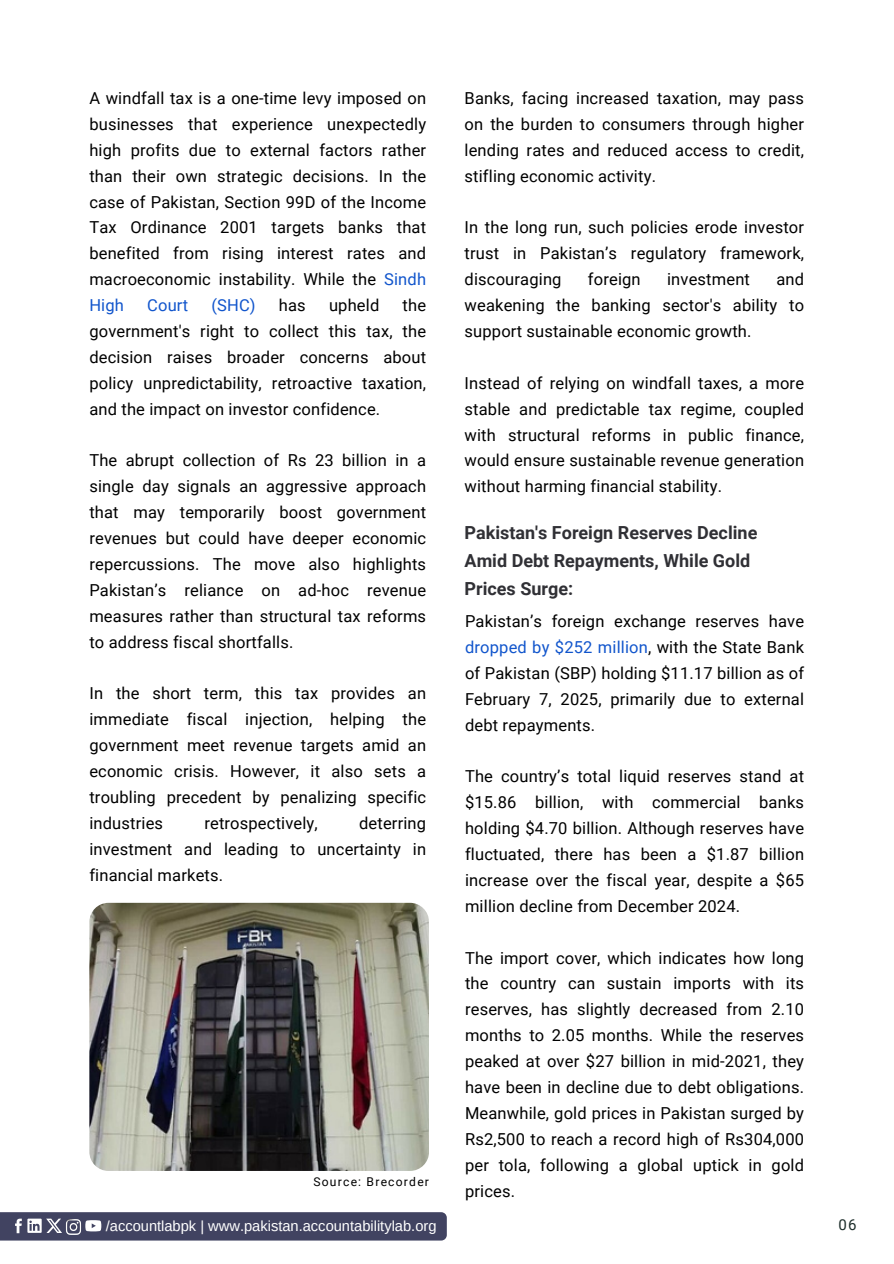
<style>
.page{position:relative;width:894px;height:1264px;background:#fff}
.page>*{position:absolute;margin:0;border:0;box-sizing:border-box;transform-origin:0 0}
.t1{font:700 18px/28.2px "Roboto";color:#303035}
.t2{font:16.5px/25.8px "Roboto";letter-spacing:.01em;color:#000;text-align:justify}
.t3{font:16.5px "Roboto";letter-spacing:.01em;color:#15c}
.t4{font:15px "Roboto";color:#1c2d2a}
.t5{font:14.7px "Arimo";color:#fff}
.t6{font:12.15px "Roboto";letter-spacing:.1em;color:#000}
.s1{color:#15c}
</style>
<div class="page">
<svg style="left:0;top:1212px;width:446px;height:28px;background:#494b68"></svg>
<img style="left:65px;top:1218px;width:16px;height:16px">
<img style="left:89px;top:902px;width:339px;height:268px;border-radius:19px">
<p class="t2" style="left:89px;top:85px;width:338px">A windfall tax is a one-time levy imposed on businesses that experience unexpectedly high profits due to external factors rather than their own strategic decisions. In the case of Pakistan, Section 99D of the Income Tax Ordinance 2001 targets banks that benefited from rising interest rates and macroeconomic instability. While the <span class="s1">Sindh High</span></p>
<p class="t3" style="left:147px;top:296px;width:42px">Court</p>
<p class="t3" style="left:211px;top:296px;width:46px">(SHC)</p>
<p class="t2" style="left:279px;top:292px;width:28px">has</p>
<p class="t2" style="left:329px;top:292px;width:52px">upheld</p>
<p class="t2" style="left:89px;top:292px;width:338px;text-indent:313px">the government's right to collect this tax, the decision raises broader concerns about policy unpredictability, retroactive taxation, and the impact on investor confidence.</p>
<p class="t2" style="left:89px;top:448px;width:338px">The abrupt collection of Rs 23 billion in a single day signals an aggressive approach that may temporarily boost government revenues but could have deeper economic repercussions. The move also highlights Pakistan’s reliance on ad-hoc revenue measures rather than structural tax reforms to address fiscal shortfalls.</p>
<p class="t2" style="left:89px;top:681px;width:338px">In the short term, this tax provides an immediate fiscal injection, helping the government meet revenue targets amid an economic crisis. However, it also sets a troubling precedent by penalizing specific industries</p>
<p class="t2" style="left:89px;top:810px;width:338px;text-indent:270px">deterring investment and leading to uncertainty in financial markets.</p>
<p class="t2" style="left:204px;top:810px;width:115px">retrospectively,</p>
<p class="t6" style="left:313px;top:1175px;width:117px">Source: Brecorder</p>
<h2 class="t2" style="left:464px;top:85px;width:341px">Banks, facing increased taxation, may pass on the burden to consumers through higher lending rates and reduced access to credit, stifling economic activity.</h2>
<p class="t2" style="left:464px;top:215px;width:341px">In the long run, such policies erode investor trust in Pakistan’s regulatory framework, discouraging</p>
<p class="t2" style="left:587px;top:267px;width:54px">foreign</p>
<p class="t2" style="left:667px;top:267px;width:84px">investment</p>
<p class="t2" style="left:464px;top:267px;width:341px;text-indent:312px">and weakening the banking sector's ability to support sustainable economic growth.</p>
<p class="t2" style="left:464px;top:370px;width:341px">Instead of relying on windfall taxes, a more stable and predictable tax regime, coupled with structural reforms in public finance, would ensure sustainable revenue generation without harming financial stability.</p>
<h3 class="t1" style="left:464px;top:518px;width:294px">Pakistan's Foreign Reserves Decline<br>Amid Debt Repayments, While Gold<br>Prices Surge:</h3>
<h2 class="t2" style="left:465px;top:608px;width:340px">Pakistan’s foreign exchange reserves have <span class="s1">dropped by $252 million</span>, with the State Bank of Pakistan (SBP) holding $11.17 billion as of February 7, 2025, primarily due to external debt repayments.</h2>
<h2 class="t2" style="left:465px;top:763px;width:340px">The country’s total liquid reserves stand at $15.86 billion, with commercial banks holding $4.70 billion. Although reserves have fluctuated, there has been a $1.87 billion increase over the fiscal year, despite a $65 million decline from December 2024.</h2>
<h2 class="t2" style="left:465px;top:945px;width:340px">The import cover, which indicates how long the country can sustain imports with its reserves, has slightly decreased from 2.10 months to 2.05 months. While the reserves peaked at over $27 billion in mid-2021, they have been in decline due to debt obligations.<br>Meanwhile, gold prices in Pakistan surged by Rs2,500 to reach a record high of Rs304,000 per tola, following a global uptick in gold prices.</h2>
<h2 class="t5" style="left:106px;top:1217px;width:332px">/accountlabpk | www.pakistan.accountabilitylab.org</h2>
<h2 class="t4" style="left:838px;top:1216px;width:20px">06</h2>
</div>
